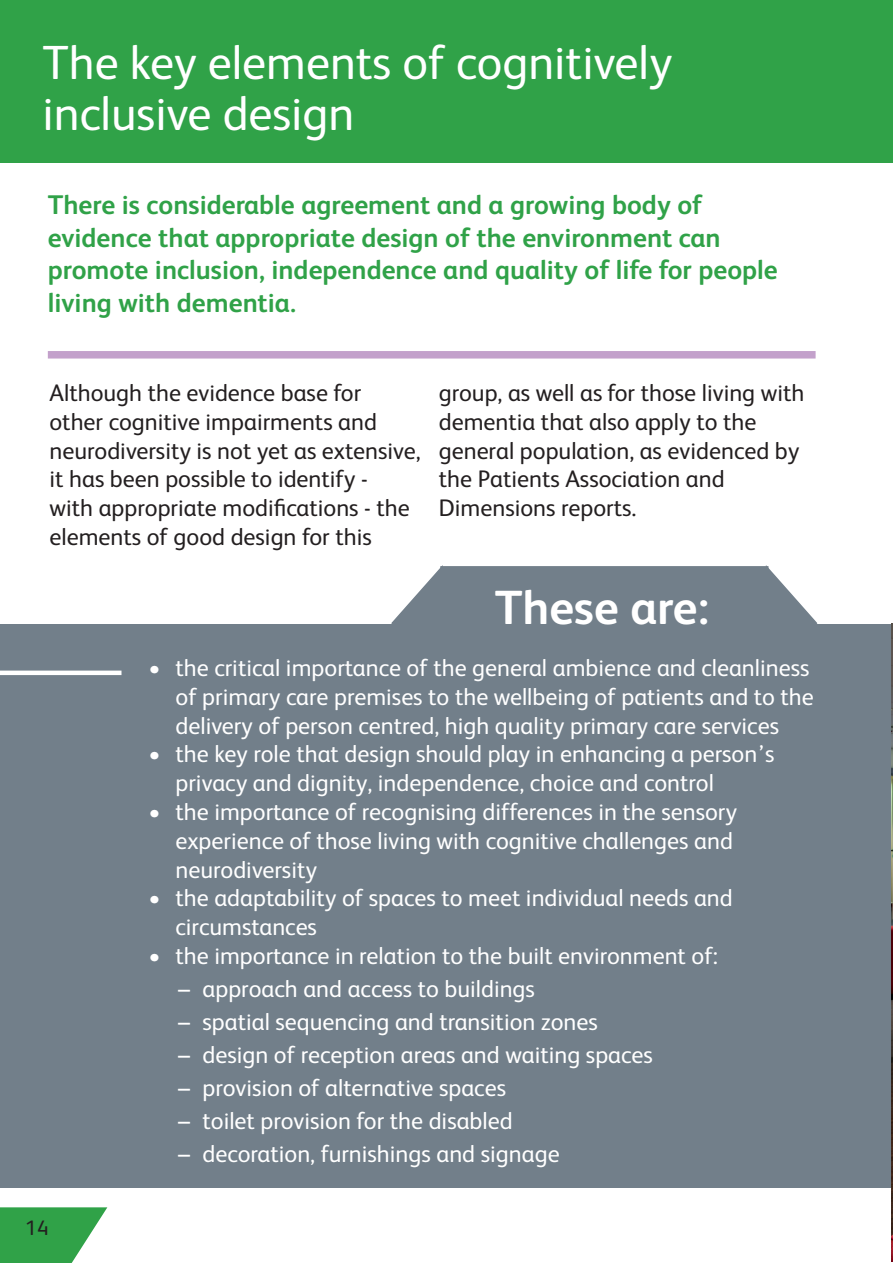
<style>
.page{position:relative;width:893px;height:1263px;background:#fff}
.page>*{position:absolute;margin:0;border:0;box-sizing:border-box;transform-origin:0 0}
.t1{font:48px/51px "FS Albert";color:#fff}
.t2{font:700 48px "FS Albert";color:#fff}
.Subheader_2{font:700 27px/32.4px "FS Albert";color:#30a248}
.t3{font:24px/28.8px "FS Albert";color:#fff}
.t4{font:24px/28.8px "FS Albert";color:#231f20}
.t5{font:21px "FS Albert";color:#231f20}
</style>
<div class="page">
<div style="left:0;top:0;width:893px;height:162px;background:#30a248"></div>
<div style="left:48px;top:351px;width:768px;height:8px;background:#c3a1cb"></div>
<div style="left:0;top:624px;width:893px;height:564px;background:#727f8a"></div>
<svg style="left:391px;top:565px;width:52px;height:59px"></svg>
<svg style="left:765px;top:565px;width:53px;height:59px"></svg>
<div style="left:440px;top:566px;width:328px;height:114px;background:#727f8a;border:2px solid #727f8a"></div>
<div style="left:0;top:670px;width:122px;height:5px;background:#fff"></div>
<img style="left:891px;top:623px;width:2px;height:638px">
<svg style="left:0;top:1207px;width:107px;height:56px"></svg>
<h2 class="t1" style="left:43px;top:35px;width:631px">The key elements of cognitively inclusive design</h2>
<p class="Subheader_2" style="left:48px;top:188px;width:731px">There is considerable agreement and a growing body of evidence that appropriate design of the environment can promote inclusion, independence and quality of life for people living with dementia.</p>
<p class="t4" style="left:50px;top:377px;width:372px">Although the evidence base for other cognitive impairments and neurodiversity is not yet as extensive, it has been possible to identify -<br>with appropriate modifications - the elements of good design for this</p>
<p class="t4" style="left:439px;top:377px;width:367px">group, as well as for those living with dementia that also apply to the general population, as evidenced by the Patients Association and<br>Dimensions reports.</p>
<h2 class="t2" style="left:495px;top:574px;width:216px">These are:</h2>
<p class="t3" style="left:176px;top:652px;width:640px;text-indent:-27px">• the critical importance of the general ambience and cleanliness of primary care premises to the wellbeing of patients and to the delivery of person centred, high quality primary care services</p>
<p class="t3" style="left:176px;top:738px;width:601px;text-indent:-27px">• the key role that design should play in enhancing a person’s privacy and dignity, independence, choice and control</p>
<p class="t3" style="left:176px;top:796px;width:563px;text-indent:-27px">• the importance of recognising differences in the sensory experience of those living with cognitive challenges and neurodiversity</p>
<p class="t3" style="left:176px;top:882px;width:559px;text-indent:-27px">• the adaptability of spaces to meet individual needs and circumstances</p>
<p class="t3" style="left:148px;top:940px;width:571px">• the importance in relation to the built environment of:</p>
<p class="t3" style="left:178px;top:973px;width:358px">– approach and access to buildings</p>
<p class="t3" style="left:178px;top:1006px;width:421px">– spatial sequencing and transition zones</p>
<p class="t3" style="left:178px;top:1039px;width:476px">– design of reception areas and waiting spaces</p>
<p class="t3" style="left:178px;top:1072px;width:329px">– provision of alternative spaces</p>
<p class="t3" style="left:178px;top:1105px;width:336px">– toilet provision for the disabled</p>
<p class="t3" style="left:178px;top:1138px;width:383px">– decoration, furnishings and signage</p>
<p class="t5" style="left:26px;top:1213px;width:25px">14</p>
</div>
